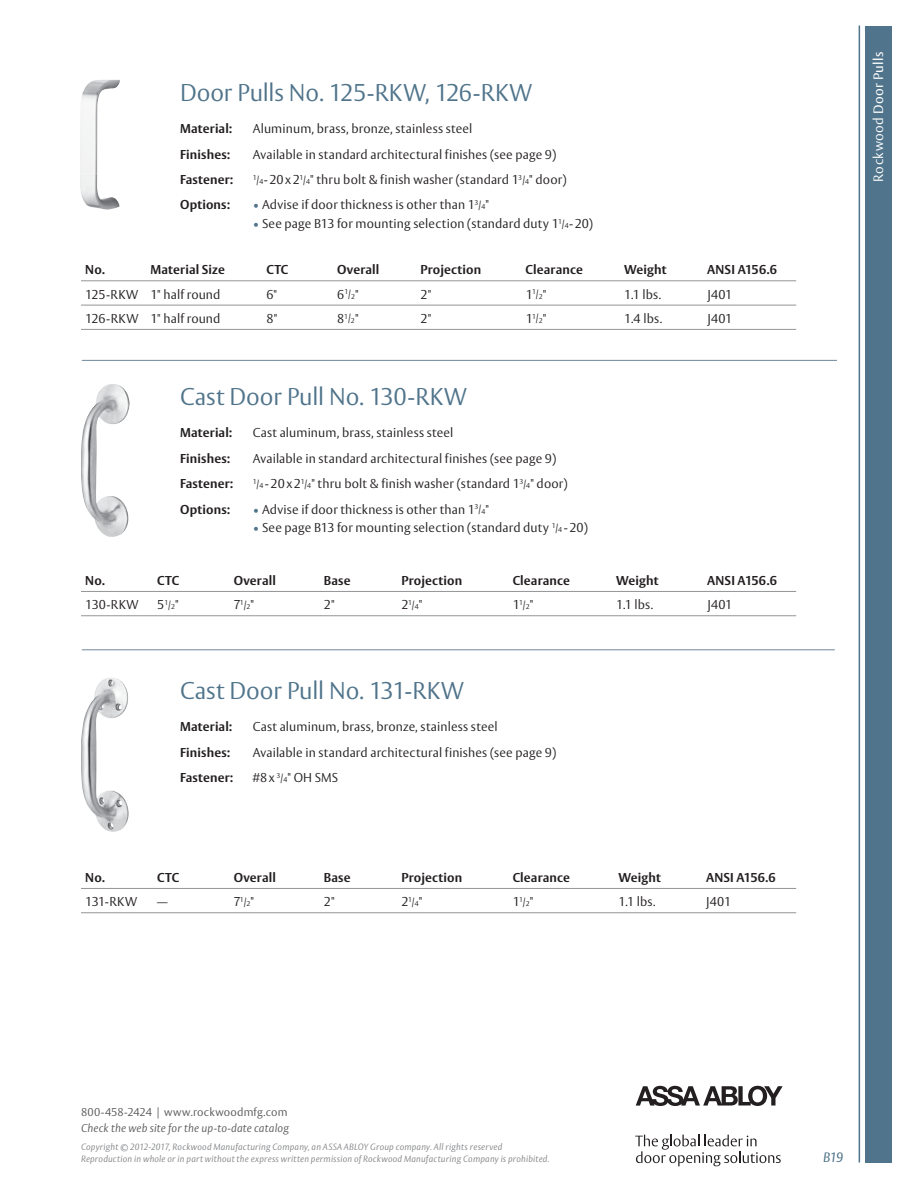
<style>
.page{position:relative;width:918px;height:1188px;background:#fff}
.page>*{position:absolute;margin:0;border:0;box-sizing:border-box;transform-origin:0 0}
.t1{font:300 24px "ASSA Vesta";color:#50748b}
.t2{font:13.5px "ASSA Vesta";letter-spacing:.03em;color:#fff}
.t3{font:italic 13.5px "ASSA Vesta";color:#50748b}
.t4{font:300 12.75px "ASSA Vesta";letter-spacing:.01em;color:#231f20}
.t5{font:700 12.75px "ASSA Vesta";letter-spacing:.01em;color:#231f20}
.t6{font:italic 300 11.25px "ASSA Vesta";letter-spacing:.015em;color:#58595b}
.t7{font:300 11.25px "ASSA Vesta";letter-spacing:.015em;color:#58595b}
.t8{font:italic 300 9px/12px "ASSA Vesta";letter-spacing:.02em;color:#808285}
.s1{font-size:9.6px}
.s2{font-size:7.05px}
.s3{color:#50748b}
.s4{font-weight:300}
</style>
<div class="page">
<hr style="left:859px;top:26px;width:1px;height:1136px;background:#50748b">
<div style="left:865px;top:26px;width:27px;height:1136px;background:#50748b"></div>
<svg style="left:636px;top:1086px;width:147px;height:20px"></svg>
<svg style="left:635px;top:1135px;width:146px;height:31px"></svg>
<hr style="left:81px;top:305px;width:715px;height:1px;background:#939598">
<hr style="left:81px;top:329px;width:715px;height:1px;background:#939598">
<hr style="left:81px;top:280px;width:715px;height:1px;background:#939598">
<hr style="left:81px;top:615px;width:715px;height:1px;background:#939598">
<hr style="left:81px;top:591px;width:715px;height:1px;background:#939598">
<hr style="left:81px;top:912px;width:715px;height:1px;background:#939598">
<hr style="left:81px;top:888px;width:715px;height:1px;background:#939598">
<img style="left:80px;top:173px;width:40px;height:37px">
<img style="left:81px;top:384px;width:49px;height:153px">
<img style="left:81px;top:678px;width:48px;height:154px">
<hr style="left:82px;top:649px;width:752px;height:1px;background:#6f879b">
<hr style="left:82px;top:360px;width:755px;height:1px;background:#6f879b">
<h1 class="t1" style="left:180px;top:82px;width:354px">Door Pulls No. 125-RKW, 126-RKW</h1>
<p class="t5" style="left:180px;top:121px;width:54px">Material:</p>
<p class="t4" style="left:253px;top:123px;width:221px">Aluminum, brass, bronze, stainless steel</p>
<p class="t5" style="left:180px;top:147px;width:52px">Finishes:</p>
<p class="t4" style="left:253px;top:149px;width:305px">Available in standard architectural finishes (see page 9)</p>
<p class="t5" style="left:180px;top:172px;width:55px">Fastener:</p>
<p class="t4" style="left:253px;top:174px;width:315px"><sup>1</sup><span class="s1">/</span><span class="s2">4</span>- 20 x 2<sup>1</sup><span class="s1">/</span><span class="s2">4</span>" thru bolt &amp; finish washer (standard 1<sup>3</sup><span class="s1">/</span><span class="s2">4</span>" door)</p>
<p class="t5" style="left:180px;top:198px;width:52px">Options:</p>
<p class="t4" style="left:253px;top:200px;width:238px"><span class="s3">•</span> Advise if door thickness is other than 1<sup>3</sup><span class="s1">/</span><span class="s2">4</span>"</p>
<p class="t4" style="left:253px;top:218px;width:342px"><span class="s3">•</span> See page B13 for mounting selection (standard duty 1<sup>1</sup><span class="s1">/</span><span class="s2">4</span>- 20)</p>
<p class="t5" style="left:85px;top:262px;width:21px">No.</p>
<p class="t5" style="left:151px;top:262px;width:76px">Material Size</p>
<p class="t5" style="left:266px;top:262px;width:24px">CTC</p>
<p class="t5" style="left:337px;top:262px;width:44px">Overall</p>
<p class="t5" style="left:421px;top:262px;width:62px">Projection</p>
<p class="t5" style="left:526px;top:262px;width:59px">Clearance</p>
<p class="t5" style="left:624px;top:262px;width:44px">Weight</p>
<p class="t5" style="left:707px;top:262px;width:71px">ANSI A156.6</p>
<p class="t4" style="left:85px;top:289px;width:137px">125-RKW 1" half round</p>
<p class="t4" style="left:266px;top:289px;width:12px">6"</p>
<p class="t4" style="left:337px;top:289px;width:23px">6<sup>1</sup><span class="s1">/</span><span class="s2">2</span>"</p>
<p class="t4" style="left:421px;top:289px;width:12px">2"</p>
<p class="t4" style="left:526px;top:289px;width:22px">1<sup>1</sup><span class="s1">/</span><span class="s2">2</span>"</p>
<p class="t4" style="left:624px;top:289px;width:38px">1.1 lbs.</p>
<p class="t4" style="left:707px;top:289px;width:26px">J401</p>
<p class="t4" style="left:85px;top:313px;width:137px">126-RKW 1" half round</p>
<p class="t4" style="left:266px;top:313px;width:12px">8"</p>
<p class="t4" style="left:337px;top:313px;width:23px">8<sup>1</sup><span class="s1">/</span><span class="s2">2</span>"</p>
<p class="t4" style="left:421px;top:313px;width:12px">2"</p>
<p class="t4" style="left:526px;top:313px;width:22px">1<sup>1</sup><span class="s1">/</span><span class="s2">2</span>"</p>
<p class="t4" style="left:624px;top:313px;width:39px">1.4 lbs.</p>
<p class="t4" style="left:707px;top:313px;width:26px">J401</p>
<h1 class="t1" style="left:180px;top:386px;width:288px">Cast Door Pull No. 130-RKW</h1>
<p class="t5" style="left:180px;top:426px;width:54px">Material:</p>
<p class="t4" style="left:253px;top:428px;width:202px">Cast aluminum, brass, stainless steel</p>
<p class="t5" style="left:180px;top:451px;width:52px">Finishes:</p>
<p class="t4" style="left:253px;top:453px;width:305px">Available in standard architectural finishes (see page 9)</p>
<p class="t5" style="left:180px;top:476px;width:55px">Fastener:</p>
<p class="t4" style="left:253px;top:478px;width:316px"><sup>1</sup><span class="s1">/</span><span class="s2">4</span> - 20 x 2<sup>1</sup><span class="s1">/</span><span class="s2">4</span>" thru bolt &amp; finish washer (standard 1<sup>3</sup><span class="s1">/</span><span class="s2">4</span>" door)</p>
<p class="t5" style="left:180px;top:502px;width:52px">Options:</p>
<p class="t4" style="left:253px;top:504px;width:238px"><span class="s3">•</span> Advise if door thickness is other than 1<sup>3</sup><span class="s1">/</span><span class="s2">4</span>"</p>
<p class="t4" style="left:253px;top:522px;width:337px"><span class="s3">•</span> See page B13 for mounting selection (standard duty <sup>1</sup><span class="s1">/</span><span class="s2">4</span> - 20)</p>
<p class="t5" style="left:85px;top:573px;width:21px">No.</p>
<p class="t5" style="left:157px;top:573px;width:24px">CTC</p>
<p class="t5" style="left:234px;top:573px;width:44px">Overall</p>
<p class="t5" style="left:324px;top:573px;width:28px">Base</p>
<p class="t5" style="left:401px;top:573px;width:62px">Projection</p>
<p class="t5" style="left:513px;top:573px;width:59px">Clearance</p>
<p class="t5" style="left:616px;top:573px;width:44px">Weight</p>
<p class="t5" style="left:707px;top:573px;width:71px">ANSI A156.6</p>
<p class="t4" style="left:85px;top:599px;width:55px">130-RKW</p>
<p class="t4" style="left:157px;top:599px;width:23px">5<sup>1</sup><span class="s1">/</span><span class="s2">2</span>"</p>
<p class="t4" style="left:234px;top:599px;width:22px">7<sup>1</sup><span class="s1">/</span><span class="s2">2</span>"</p>
<p class="t4" style="left:324px;top:599px;width:12px">2"</p>
<p class="t4" style="left:401px;top:599px;width:23px">2<sup>1</sup><span class="s1">/</span><span class="s2">4</span>"</p>
<p class="t4" style="left:513px;top:599px;width:22px">1<sup>1</sup><span class="s1">/</span><span class="s2">2</span>"</p>
<p class="t4" style="left:616px;top:599px;width:38px">1.1 lbs.</p>
<p class="t4" style="left:707px;top:599px;width:26px">J401</p>
<h1 class="t1" style="left:180px;top:680px;width:285px">Cast Door Pull No. 131-RKW</h1>
<p class="t5" style="left:180px;top:719px;width:54px">Material:</p>
<p class="t4" style="left:253px;top:721px;width:246px">Cast aluminum, brass, bronze, stainless steel</p>
<p class="t5" style="left:180px;top:745px;width:52px">Finishes:</p>
<p class="t4" style="left:253px;top:747px;width:305px">Available in standard architectural finishes (see page 9)</p>
<p class="t5" style="left:180px;top:770px;width:55px">Fastener:</p>
<p class="t4" style="left:253px;top:772px;width:87px">#8 x <sup>3</sup><span class="s1">/</span><span class="s2">4</span>" OH SMS</p>
<p class="t5" style="left:85px;top:870px;width:21px">No.</p>
<p class="t5" style="left:157px;top:870px;width:24px">CTC</p>
<p class="t5" style="left:234px;top:870px;width:44px">Overall</p>
<p class="t5" style="left:324px;top:870px;width:28px">Base</p>
<p class="t5" style="left:401px;top:870px;width:62px">Projection</p>
<p class="t5" style="left:513px;top:870px;width:59px">Clearance</p>
<p class="t5" style="left:618px;top:870px;width:44px">Weight</p>
<p class="t5" style="left:706px;top:870px;width:71px">ANSI A156.6</p>
<p class="t4" style="left:85px;top:896px;width:53px">131-RKW</p>
<p class="t4" style="left:157px;top:896px;width:12px">—</p>
<p class="t4" style="left:234px;top:896px;width:22px">7<sup>1</sup><span class="s1">/</span><span class="s2">2</span>"</p>
<p class="t4" style="left:324px;top:896px;width:12px">2"</p>
<p class="t4" style="left:401px;top:896px;width:23px">2<sup>1</sup><span class="s1">/</span><span class="s2">4</span>"</p>
<p class="t4" style="left:513px;top:896px;width:22px">1<sup>1</sup><span class="s1">/</span><span class="s2">2</span>"</p>
<p class="t4" style="left:619px;top:896px;width:38px">1.1 lbs.</p>
<p class="t4" style="left:706px;top:896px;width:26px">J401</p>
<p class="t2" style="left:870px;top:182px;width:131px;rotate:-90deg"><span class="s4">Rockwood</span> Door Pulls</p>
<p class="t7" style="left:81px;top:1107px;width:208px">800-458-2424 | www.rockwoodmfg.com</p>
<p class="t6" style="left:81px;top:1123px;width:210px">Check the web site for the up-to-date catalog</p>
<p class="t8" style="left:81px;top:1142px;width:470px">Copyright © 2012-2017, Rockwood Manufacturing Company, an ASSA ABLOY Group company. All rights reserved<br>Reproduction in whole or in part without the express written permission of Rockwood Manufacturing Company is prohibited.</p>
<p class="t3" style="left:823px;top:1150px;width:22px">B19</p>
</div>
